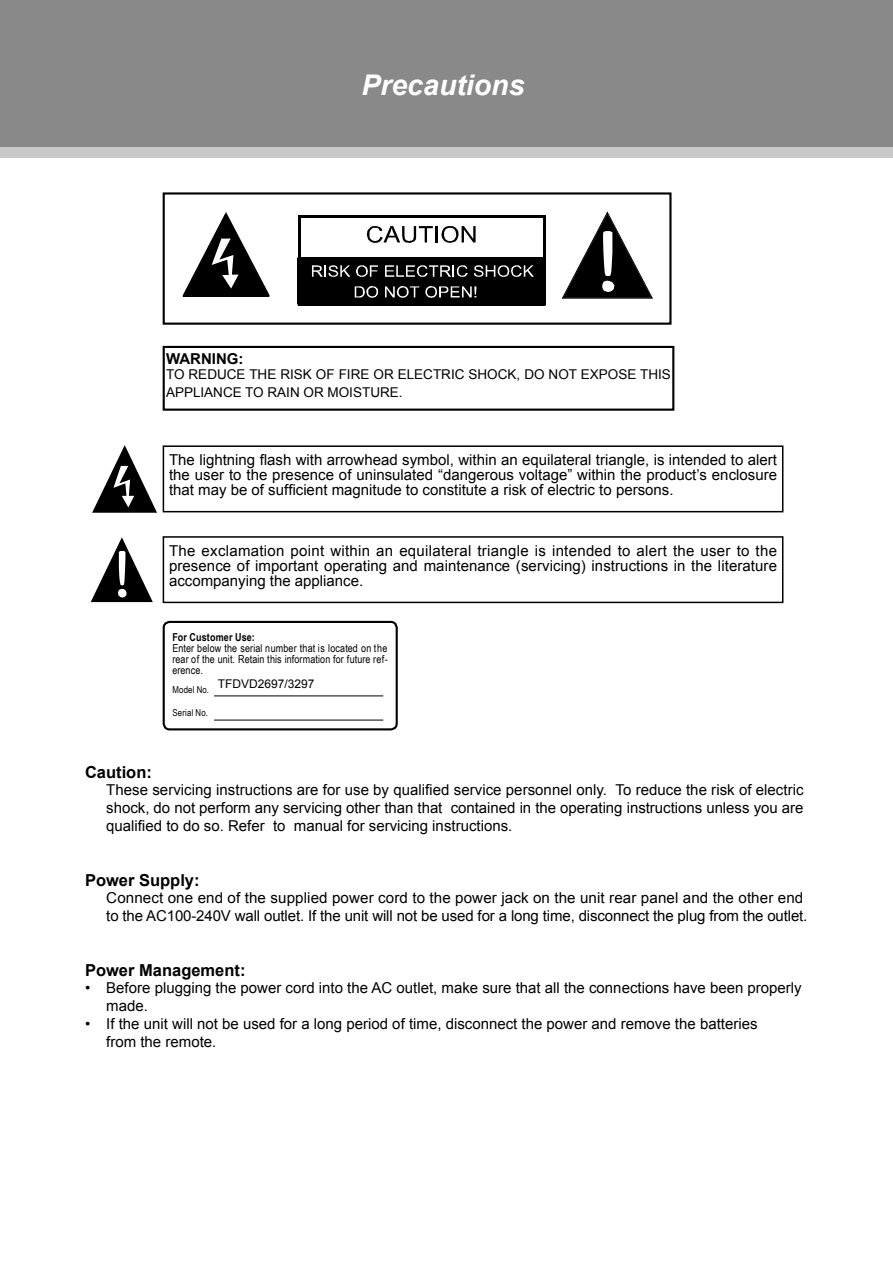
<style>
.page{position:relative;width:893px;height:1263px;background:#fff}
.page>*{position:absolute;margin:0;border:0;box-sizing:border-box;transform-origin:0 0}
.t1{font:italic 700 28.5px "Arial";color:#fff}
.t2{font:700 16.5px "Arial";color:#000}
.t3{font:15px/18px "Arial";color:#000;text-align:justify}
.t4{font:700 15px "Arial";color:#000}
.t5{font:13.5px/18px "Arial";color:#000}
.t6{font:12px "Arial";color:#000}
.t7{font:10.95px/10.9px "Arial Narrow";letter-spacing:.01em;color:#000;text-align:justify}
.t8{font:700 10.95px "Arial Narrow";letter-spacing:.015em;color:#000}
.t9{font:9.6px "Arial Narrow";letter-spacing:.02em;color:#000}
</style>
<div class="page">
<div style="left:0;top:66px;width:893px;height:91px;background:#c9c9ca"></div>
<div style="left:0;top:0;width:893px;height:147px;background:#898989"></div>
<div style="left:163px;top:445px;width:620px;height:67px;border:2px solid #000"></div>
<div style="left:163px;top:536px;width:620px;height:67px;border:2px solid #000"></div>
<svg style="left:92px;top:445px;width:65px;height:68px"></svg>
<svg style="left:91px;top:537px;width:62px;height:65px"></svg>
<div style="left:299px;top:258px;width:244px;height:45px;background:#000"></div>
<hr style="left:299px;top:257px;width:245px;height:3px;background:#000">
<hr style="left:299px;top:215px;width:245px;height:2px;background:#000">
<hr style="left:543px;top:216px;width:3px;height:88px;background:#000">
<hr style="left:299px;top:303px;width:245px;height:2px;background:#000">
<hr style="left:298px;top:216px;width:3px;height:88px;background:#000">
<svg style="left:355px;top:286px;width:23px;height:12px"></svg>
<svg style="left:385px;top:286px;width:34px;height:12px"></svg>
<svg style="left:425px;top:286px;width:51px;height:12px"></svg>
<svg style="left:312px;top:265px;width:38px;height:12px"></svg>
<svg style="left:356px;top:265px;width:22px;height:12px"></svg>
<svg style="left:385px;top:265px;width:83px;height:12px"></svg>
<svg style="left:474px;top:265px;width:60px;height:12px"></svg>
<svg style="left:367px;top:226px;width:109px;height:17px"></svg>
<svg style="left:562px;top:211px;width:91px;height:88px"></svg>
<svg style="left:183px;top:212px;width:87px;height:84px"></svg>
<div style="left:163px;top:192px;width:508px;height:133px;border:2px solid #000"></div>
<div style="left:163px;top:346px;width:511px;height:65px;border:2px solid #000"></div>
<div style="left:163px;top:621px;width:235px;height:109px;border:2px solid #000;border-radius:6px"></div>
<hr style="left:214px;top:695px;width:169px;height:1px;background:#000">
<hr style="left:214px;top:720px;width:169px;height:1px;background:#000">
<h1 class="t1" style="left:361px;top:67px;width:165px">Precautions</h1>
<p class="t4" style="left:166px;top:349px;width:79px">WARNING:</p>
<p class="t5" style="left:166px;top:366px;width:506px">TO REDUCE THE RISK OF FIRE OR ELECTRIC SHOCK, DO NOT EXPOSE THIS<br>APPLIANCE TO RAIN OR MOISTURE.</p>
<p class="t3" style="left:169px;top:452px;width:609px;line-height:15px">The lightning flash with arrowhead symbol, within an equilateral triangle, is intended to alert the user to the presence of uninsulated “dangerous voltage” within the product’s enclosure that may be of sufficient magnitude to constitute a risk of electric to persons.</p>
<p class="t3" style="left:169px;top:543px;width:609px;line-height:15px">The exclamation point within an equilateral triangle is intended to alert the user to the presence of important operating and maintenance (servicing) instructions in the literature accompanying the appliance.</p>
<p class="t8" style="left:172px;top:629px;width:84px">For Customer Use:</p>
<p class="t7" style="left:172px;top:642px;width:217px">Enter below the serial number that is located on the rear of the unit. Retain this information for future ref&shy;erence.</p>
<p class="t9" style="left:172px;top:683px;width:38px">Model No.</p>
<p class="t9" style="left:172px;top:706px;width:37px">Serial No.</p>
<p class="t6" style="left:218px;top:675px;width:98px">TFDVD2697/3297</p>
<p class="t2" style="left:85px;top:762px;width:68px">Caution:</p>
<p class="t3" style="left:106px;top:781px;width:699px">These servicing instructions are for use by qualified service personnel only. To reduce the risk of electric shock, do not perform any servicing other than that contained in the operating instructions unless you are qualified to do so. Refer to manual for servicing instructions.</p>
<p class="t2" style="left:85px;top:870px;width:116px">Power Supply:</p>
<p class="t3" style="left:106px;top:889px;width:703px">Connect one end of the supplied power cord to the power jack on the unit rear panel and the other end to the AC100-240V wall outlet. If the unit will not be used for a long time, disconnect the plug from the outlet.</p>
<p class="t2" style="left:85px;top:960px;width:162px">Power Management:</p>
<p class="t3" style="left:106px;top:979px;width:697px;text-indent:-21px">• Before plugging the power cord into the AC outlet, make sure that all the connections have been properly made.</p>
<p class="t3" style="left:106px;top:1015px;width:653px;text-indent:-21px">• If the unit will not be used for a long period of time, disconnect the power and remove the batteries from the remote.</p>
</div>
